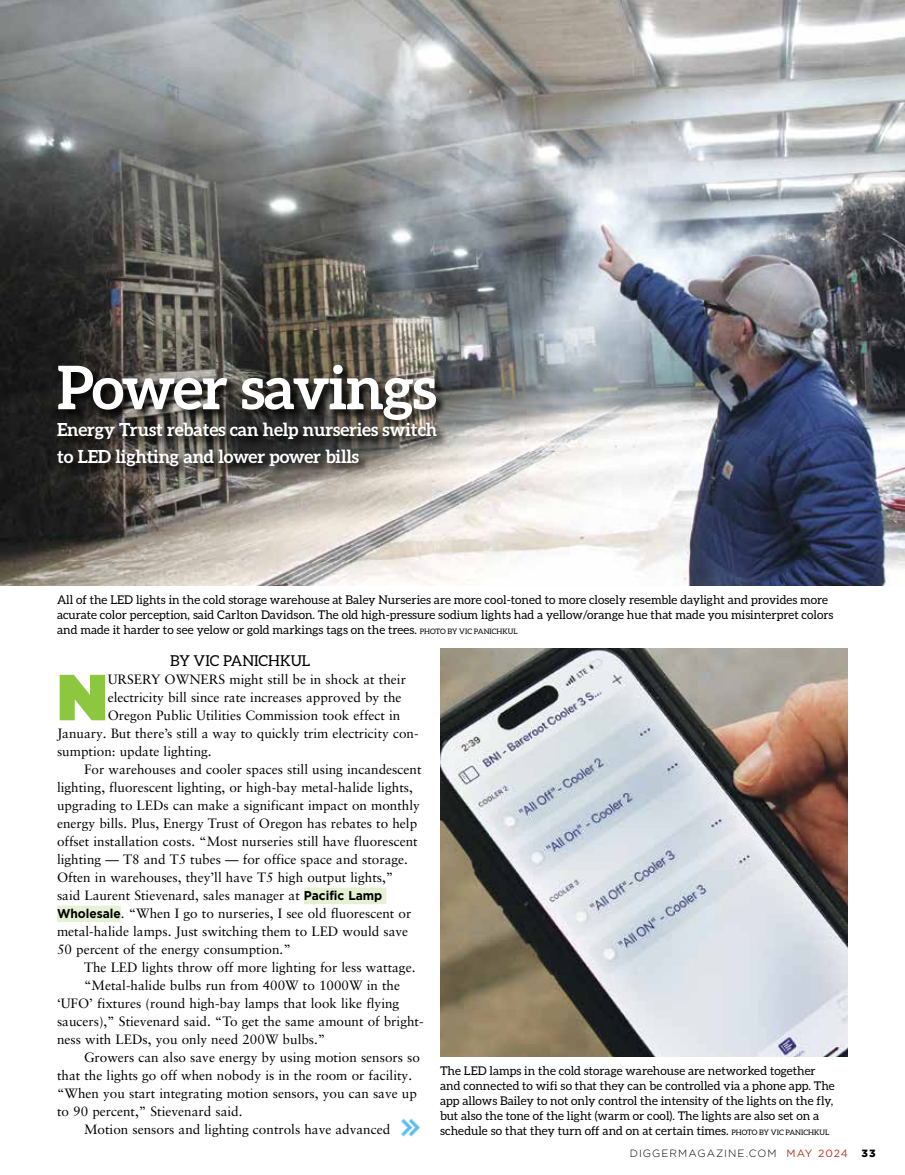
<style>
.page{position:relative;width:905px;height:1175px;background:#fff}
.page>*{position:absolute;margin:0;border:0;box-sizing:border-box;transform-origin:0 0}
.t1{font:900 64.95px "Gotham";color:#8dc63f}
.t2{font:700 60px "Aleo";letter-spacing:-.02em;color:#fff}
.t3{font:700 18px/27px "Aleo";letter-spacing:-.01em;color:#fff}
.t4{font:15px "Aleo";color:#000}
.t5{font:13.5px "Sabon LT Pro";color:#000}
.t6{font:12px/15px "Aleo";color:#000}
.t7{font:300 10.5px "Gotham";letter-spacing:.1em;color:#000}
.t8{font:900 10.5px "Gotham";color:#000}
.s1{font-size:7.5px}
.s2{font-family:"Gotham";font-weight:700;font-size:12.75px}
.s3{font-weight:400;color:#b03823}
</style>
<div class="page">
<img style="left:0;top:0;width:904px;height:585px">
<div style="left:57px;top:363px;width:391px;height:114px;background:#000;opacity:.85"></div>
<div style="left:304px;top:887px;width:82px;height:17px;background:#e5f1d4"></div>
<div style="left:57px;top:905px;width:64px;height:17px;background:#e5f1d4"></div>
<img style="left:401px;top:1118px;width:19px;height:19px">
<img style="left:440px;top:648px;width:407px;height:409px">
<h2 class="t2" style="left:57px;top:353px;width:381px">Power savings</h2>
<h3 class="t3" style="left:57px;top:416px;width:382px">Energy Trust rebates can help nurseries switch to LED lighting and lower power bills</h3>
<p class="t6" style="left:57px;top:592px;width:778px">All of the LED lights in the cold storage warehouse at Baley Nurseries are more cool-toned to more closely resemble daylight and provides more acurate color perception, said Carlton Davidson. The old high-pressure sodium lights had a yellow/orange hue that made you misinterpret colors and made it harder to see yelow or gold markings tags on the trees. <span class="s1">PHOTO BY VIC PANICHKUL</span></p>
<p class="t4" style="left:170px;top:652px;width:142px">BY VIC PANICHKUL</p>
<h1 class="t1" style="left:57px;top:650px;width:52px">N</h1>
<p class="t5" style="left:108px;top:671px;width:300px">URSERY OWNERS might still be in shock at their</p>
<p class="t5" style="left:108px;top:689px;width:295px">electricity bill since rate increases approved by the</p>
<p class="t5" style="left:108px;top:707px;width:294px">Oregon Public Utilities Commission took effect in</p>
<p class="t5" style="left:57px;top:725px;width:363px">January. But there’s still a way to quickly trim electricity con-</p>
<p class="t5" style="left:57px;top:743px;width:156px">sumption: update lighting.</p>
<p class="t5" style="left:84px;top:761px;width:339px">For warehouses and cooler spaces still using incandescent</p>
<p class="t5" style="left:57px;top:779px;width:357px">lighting, fluorescent lighting, or high-bay metal-halide lights,</p>
<p class="t5" style="left:57px;top:797px;width:364px">upgrading to LEDs can make a significant impact on monthly</p>
<p class="t5" style="left:57px;top:815px;width:361px">energy bills. Plus, Energy Trust of Oregon has rebates to help</p>
<p class="t5" style="left:57px;top:833px;width:362px">offset installation costs. “Most nurseries still have fluorescent</p>
<p class="t5" style="left:57px;top:851px;width:352px">lighting — T8 and T5 tubes — for office space and storage.</p>
<p class="t5" style="left:57px;top:869px;width:338px">Often in warehouses, they’ll have T5 high output lights,”</p>
<p class="t5" style="left:57px;top:887px;width:327px">said Laurent Stievenard, sales manager at <span class="s2">Pacific Lamp</span></p>
<p class="t5" style="left:57px;top:905px;width:356px"><span class="s2">Wholesale</span>. “When I go to nurseries, I see old fluorescent or</p>
<p class="t5" style="left:57px;top:923px;width:353px">metal-halide lamps. Just switching them to LED would save</p>
<p class="t5" style="left:57px;top:941px;width:235px">50 percent of the energy consumption.”</p>
<p class="t5" style="left:84px;top:959px;width:333px">The LED lights throw off more lighting for less wattage.</p>
<p class="t5" style="left:84px;top:977px;width:317px">“Metal-halide bulbs run from 400W to 1000W in the</p>
<p class="t5" style="left:57px;top:995px;width:344px">‘UFO’ fixtures (round high-bay lamps that look like flying</p>
<p class="t5" style="left:57px;top:1013px;width:368px">saucers),” Stievenard said. “To get the same amount of bright-</p>
<p class="t5" style="left:57px;top:1031px;width:270px">ness with LEDs, you only need 200W bulbs.”</p>
<p class="t5" style="left:84px;top:1049px;width:337px">Growers can also save energy by using motion sensors so</p>
<p class="t5" style="left:57px;top:1067px;width:356px">that the lights go off when nobody is in the room or facility.</p>
<p class="t5" style="left:57px;top:1085px;width:361px">“When you start integrating motion sensors, you can save up</p>
<p class="t5" style="left:57px;top:1103px;width:187px">to 90 percent,” Stievenard said.</p>
<p class="t5" style="left:84px;top:1121px;width:308px">Motion sensors and lighting controls have advanced</p>
<p class="t6" style="left:440px;top:1062px;width:396px">The LED lamps in the cold storage warehouse are networked together and connected to wifi so that they can be controlled via a phone app. The app allows Bailey to not only control the intensity of the lights on the fly, but also the tone of the light (warm or cool). The lights are also set on a schedule so that they turn off and on at certain times. <span class="s1">PHOTO BY VIC PANICHKUL</span></p>
<p class="t7" style="left:629px;top:1146px;width:220px">DIGGERMAGAZINE.COM <span class="s3">MAY 2024</span></p>
<p class="t8" style="left:861px;top:1145px;width:16px">33</p>
</div>
